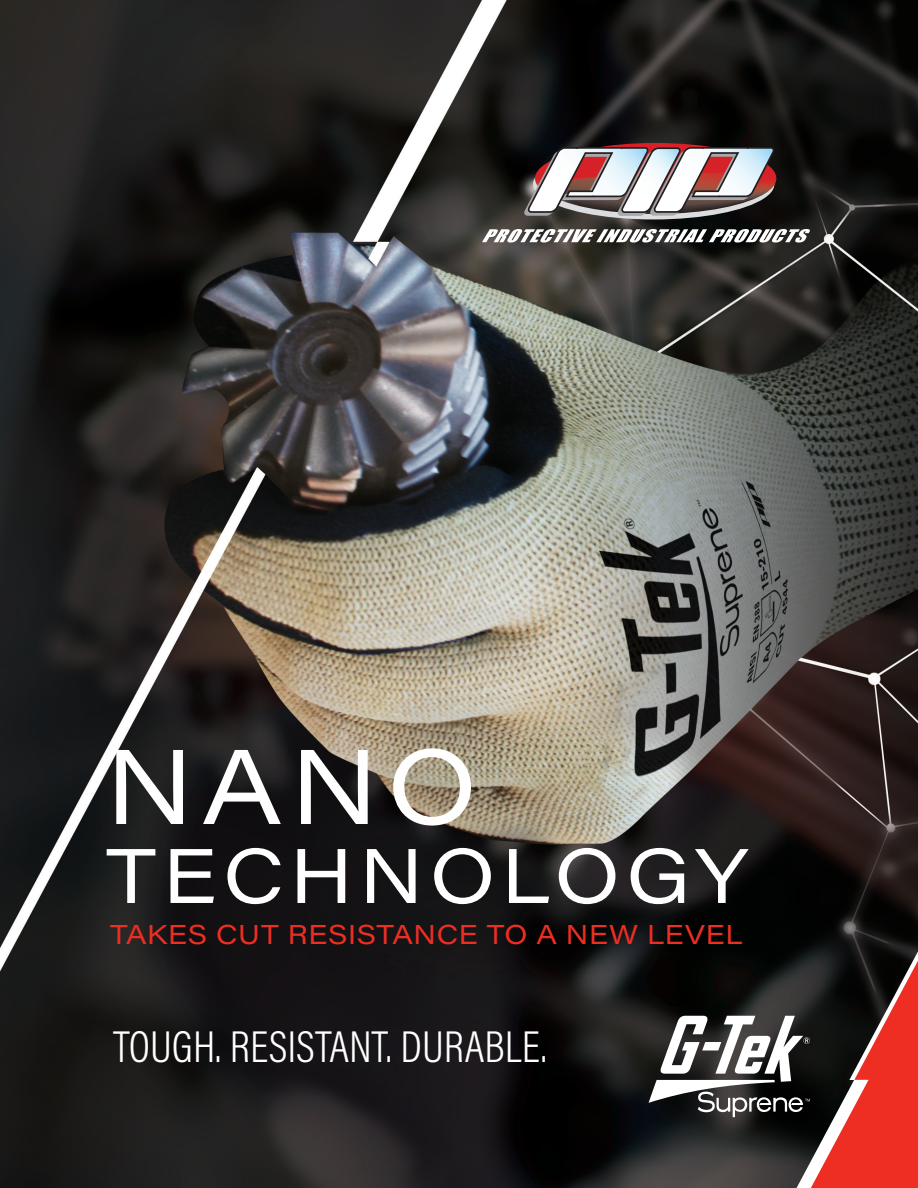
<style>
.page{position:relative;width:918px;height:1188px;background:#fff}
.page>*{position:absolute;margin:0;border:0;box-sizing:border-box;transform-origin:0 0}
.t1{font:104.25px "Acumin Pro Wide";color:#fff}
.t2{font:75.9px "Acumin Pro Wide";letter-spacing:.085em;color:#fff}
.t3{font:300 45px "Acumin Pro Cond";color:#fff}
.t4{font:26.85px "Acumin Pro Wide";letter-spacing:.025em;color:#ee2e22}
</style>
<div class="page">
<img style="left:0;top:0;width:918px;height:1188px">
<svg style="left:523px;top:143px;width:254px;height:76px"></svg>
<svg style="left:482px;top:229px;width:328px;height:14px"></svg>
<svg style="left:649px;top:927px;width:269px;height:261px;background:#583734"></svg>
<p class="t1" style="left:106px;top:713px;width:372px">NANO</p>
<p class="t2" style="left:106px;top:822px;width:643px">TECHNOLOGY</p>
<p class="t4" style="left:110px;top:916px;width:634px">TAKES CUT RESISTANCE TO A NEW LEVEL</p>
<p class="t3" style="left:113px;top:1017px;width:435px">TOUGH. RESISTANT. DURABLE.</p>
</div>
